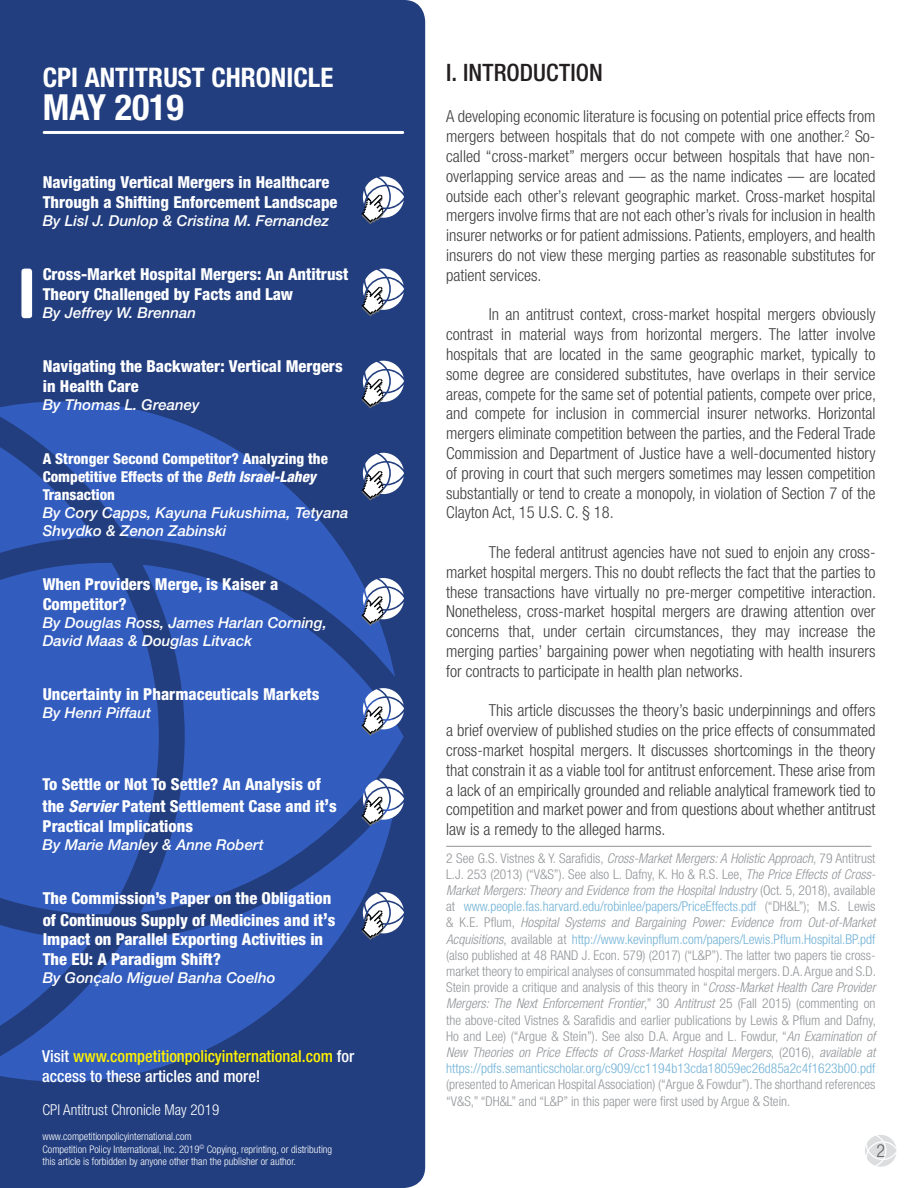
<style>
.page{position:relative;width:918px;height:1188px;background:#fff}
.page>*{position:absolute;margin:0;border:0;box-sizing:border-box;transform-origin:0 0}
.t1{font:700 condensed 36px "Helvetica Neue LT Std";color:#fff}
.t2{font:700 condensed 27px "Helvetica Neue LT Std";color:#fff}
.t3{font:500 condensed 24px "Helvetica Neue LT Std";letter-spacing:.005em;color:#231f20}
.t4{font:300 condensed 18px "Helvetica Neue LT Std";color:#636366}
.t5{font:300 condensed 16.5px/19.8px "Helvetica Neue LT Std";color:#3e3e3f;text-align:justify}
.t6{font:800 condensed 16.5px/19.8px "Helvetica Neue LT Std";color:#fff}
.t7{font:500 condensed 16.5px/19.8px "Helvetica Neue LT Std";color:#fff101}
.t8{font:italic 500 15px/18px "Helvetica Neue LT Std";color:#fff}
.t9{font:800 condensed 15px/18px "Helvetica Neue LT Std";color:#fff}
.t10{font:300 condensed 15px "Helvetica Neue LT Std";color:#fff}
.t11{font:300 condensed 13.5px/16.2px "Helvetica Neue LT Std";color:#939598;text-align:justify}
.t12{font:300 condensed 10.5px/12.6px "Helvetica Neue LT Std";color:#fff}
.s1{font-style:italic}
.s2{font-size:18px}
.s3{color:#fff}
.s4{color:#72b2d6}
</style>
<div class="page">
<div style="left:0;top:0;width:425px;height:1188px;background:#223e7f"></div>
<svg style="left:865px;top:1135px;width:32px;height:32px"></svg>
<div style="left:0;top:677px;width:140px;height:118px;background:#325cbe"></div>
<svg style="left:0;top:795px;width:397px;height:287px;fill:#325cbe"></svg>
<svg style="left:0;top:401px;width:395px;height:276px;fill:#325cbe"></svg>
<svg style="left:140px;top:565px;width:264px;height:347px;fill:#325cbe"></svg>
<svg style="left:0;top:421px;width:95px;height:292px"></svg>
<svg style="left:0;top:768px;width:92px;height:289px"></svg>
<hr style="left:446px;top:846px;width:425px;height:1px;background:#939598">
<hr style="left:43px;top:131px;width:361px;height:3px;background:#fff;border-radius:2px">
<div style="left:21px;top:269px;width:11px;height:49px;background:#fff;border-radius:3px"></div>
<svg style="left:362px;top:176px;width:42px;height:48px"></svg>
<svg style="left:362px;top:269px;width:42px;height:47px"></svg>
<svg style="left:362px;top:361px;width:42px;height:47px"></svg>
<svg style="left:362px;top:453px;width:42px;height:48px"></svg>
<svg style="left:362px;top:578px;width:42px;height:48px"></svg>
<svg style="left:362px;top:688px;width:42px;height:48px"></svg>
<svg style="left:362px;top:778px;width:42px;height:48px"></svg>
<svg style="left:362px;top:892px;width:42px;height:48px"></svg>
<h2 class="t2" style="left:43px;top:61px;width:292px">CPI ANTITRUST CHRONICLE</h2>
<h1 class="t1" style="left:43px;top:86px;width:143px">MAY 2019</h1>
<p class="t6" style="left:43px;top:172px;width:296px">Navigating Vertical Mergers in Healthcare<br>Through a Shifting Enforcement Landscape</p>
<p class="t8" style="left:43px;top:212px;width:288px">By Lisl J. Dunlop &amp; Cristina M. Fernandez</p>
<p class="t6" style="left:43px;top:264px;width:307px">Cross-Market Hospital Mergers: An Antitrust<br>Theory Challenged by Facts and Law</p>
<p class="t8" style="left:43px;top:304px;width:155px">By Jeffrey W. Brennan</p>
<p class="t6" style="left:43px;top:356px;width:301px">Navigating the Backwater: Vertical Mergers in Health Care</p>
<p class="t8" style="left:43px;top:396px;width:158px">By Thomas L. Greaney</p>
<p class="t9" style="left:43px;top:449px;width:287px">A Stronger Second Competitor? Analyzing the<br>Competitive Effects of the <span class="s1">Beth Israel-Lahey<br></span>Transaction</p>
<p class="t8" style="left:43px;top:503px;width:307px">By Cory Capps, Kayuna Fukushima, Tetyana<br>Shvydko &amp; Zenon Zabinski</p>
<p class="t6" style="left:43px;top:574px;width:237px">When Providers Merge, is Kaiser a<br>Competitor?</p>
<p class="t8" style="left:43px;top:613px;width:286px">By Douglas Ross, James Harlan Corning,<br>David Maas &amp; Douglas Litvack</p>
<p class="t6" style="left:43px;top:684px;width:278px">Uncertainty in Pharmaceuticals Markets</p>
<p class="t8" style="left:43px;top:703px;width:110px">By Henri Piffaut</p>
<p class="t6" style="left:43px;top:773px;width:296px;line-height:21.6px">To Settle or Not To Settle? An Analysis of the <span class="s1">Servier</span> Patent Settlement Case and it<span class="s2">’</span>s</p>
<p class="t6" style="left:43px;top:816px;width:152px">Practical Implications</p>
<p class="t8" style="left:43px;top:835px;width:223px">By Marie Manley &amp; Anne Robert</p>
<p class="t6" style="left:43px;top:887px;width:294px;line-height:21.6px">The Commission’s Paper on the Obligation of Continuous Supply of Medicines and it<span class="s2">’</span>s</p>
<p class="t6" style="left:43px;top:929px;width:282px">Impact on Parallel Exporting Activities in<br>The EU: A Paradigm Shift?</p>
<p class="t8" style="left:43px;top:969px;width:234px">By Gonçalo Miguel Banha Coelho</p>
<p class="t7" style="left:42px;top:1046px;width:313px"><span class="s3">Visit</span> www.competitionpolicyinternational.com <span class="s3">for access to these articles and more!</span></p>
<p class="t10" style="left:43px;top:1101px;width:178px">CPI Antitrust Chronicle May 2019</p>
<p class="t12" style="left:43px;top:1130px;width:291px">www.competitionpolicyinternational.com<br>Competition Policy International, Inc. 2019<sup>©</sup> Copying, reprinting, or distributing this article is forbidden by anyone other than the publisher or author.</p>
<h3 class="t3" style="left:446px;top:58px;width:158px">I. INTRODUCTION</h3>
<p class="t5" style="left:446px;top:106px;width:431px">A developing economic literature is focusing on potential price effects from mergers between hospitals that do not compete with one another.<sup>2</sup> So&shy;called “cross-market” mergers occur between hospitals that have non&shy;overlapping service areas and — as the name indicates — are located outside each other’s relevant geographic market. Cross-market hospital mergers involve firms that are not each other’s rivals for inclusion in health insurer networks or for patient admissions. Patients, employers, and health insurers do not view these merging parties as reasonable substitutes for patient services.</p>
<p class="t5" style="left:446px;top:304px;width:431px;text-indent:43px">In an antitrust context, cross-market hospital mergers obviously contrast in material ways from horizontal mergers. The latter involve hospitals that are located in the same geographic market, typically to some degree are considered substitutes, have overlaps in their service areas, compete for the same set of potential patients, compete over price, and compete for inclusion in commercial insurer networks. Horizontal mergers eliminate competition between the parties, and the Federal Trade Commission and Department of Justice have a well-documented history of proving in court that such mergers sometimes may lessen competition substantially or tend to create a monopoly, in violation of Section 7 of the Clayton Act, 15 U.S. C. § 18.</p>
<p class="t5" style="left:446px;top:542px;width:431px;text-indent:43px">The federal antitrust agencies have not sued to enjoin any cross&shy;market hospital mergers. This no doubt reflects the fact that the parties to these transactions have virtually no pre-merger competitive interaction.<br>Nonetheless, cross-market hospital mergers are drawing attention over concerns that, under certain circumstances, they may increase the merging parties’ bargaining power when negotiating with health insurers for contracts to participate in health plan networks.</p>
<p class="t5" style="left:446px;top:700px;width:431px;text-indent:43px">This article discusses the theory’s basic underpinnings and offers a brief overview of published studies on the price effects of consummated cross-market hospital mergers. It discusses shortcomings in the theory that constrain it as a viable tool for antitrust enforcement. These arise from a lack of an empirically grounded and reliable analytical framework tied to competition and market power and from questions about whether antitrust law is a remedy to the alleged harms.</p>
<p class="t11" style="left:446px;top:850px;width:431px">2 See G.S. Vistnes &amp; Y. Sarafidis, <span class="s1">Cross-Market Mergers: A Holistic Approach</span>, 79 Antitrust L.J. 253 (2013) (“V&amp;S”). See also L. Dafny, K. Ho &amp; R.S. Lee, <span class="s1">The Price Effects of Cross-Market Mergers: Theory and Evidence from the Hospital Industry</span> (Oct. 5, 2018), available at <span class="s4">www.people.fas.harvard.edu/robinlee/papers/PriceEffects.pdf</span> (“DH&amp;L”); M.S. Lewis &amp; K.E. Pflum, <span class="s1">Hospital Systems and Bargaining Power: Evidence from Out-of-Market Acquisitions</span>, available at <span class="s4">http://www.kevinpflum.com/papers/Lewis.Pflum.Hospital.BP.pdf </span>(also published at 48 RAND J. Econ. 579) (2017) (“L&amp;P”). The latter two papers tie cross&shy;market theory to empirical analyses of consummated hospital mergers. D.A. Argue and S.D.<br>Stein provide a critique and analysis of this theory in “<span class="s1">Cross-Market Health Care Provider Mergers: The Next Enforcement Frontier</span>,” 30 <span class="s1">Antitrust</span> 25 (Fall 2015) (commenting on the above-cited Vistnes &amp; Sarafidis and earlier publications by Lewis &amp; Pflum and Dafny, Ho and Lee) (“Argue &amp; Stein”). See also D.A. Argue and L. Fowdur, “<span class="s1">An Examination of New Theories on Price Effects of Cross-Market Hospital Mergers</span>, (2016), <span class="s1">available at </span><span class="s4">https://pdfs.semanticscholar.org/c909/cc1194b13cda18059ec26d85a2c4f1623b00.pdf</span></p>
<p class="t11" style="left:446px;top:1076px;width:431px">(presented to American Hospital Association) (“Argue &amp; Fowdur”). The shorthand references “V&amp;S,” “DH&amp;L” and “L&amp;P” in this paper were first used by Argue &amp; Stein.</p>
<p class="t4" style="left:876px;top:1141px;width:10px">2</p>
</div>
